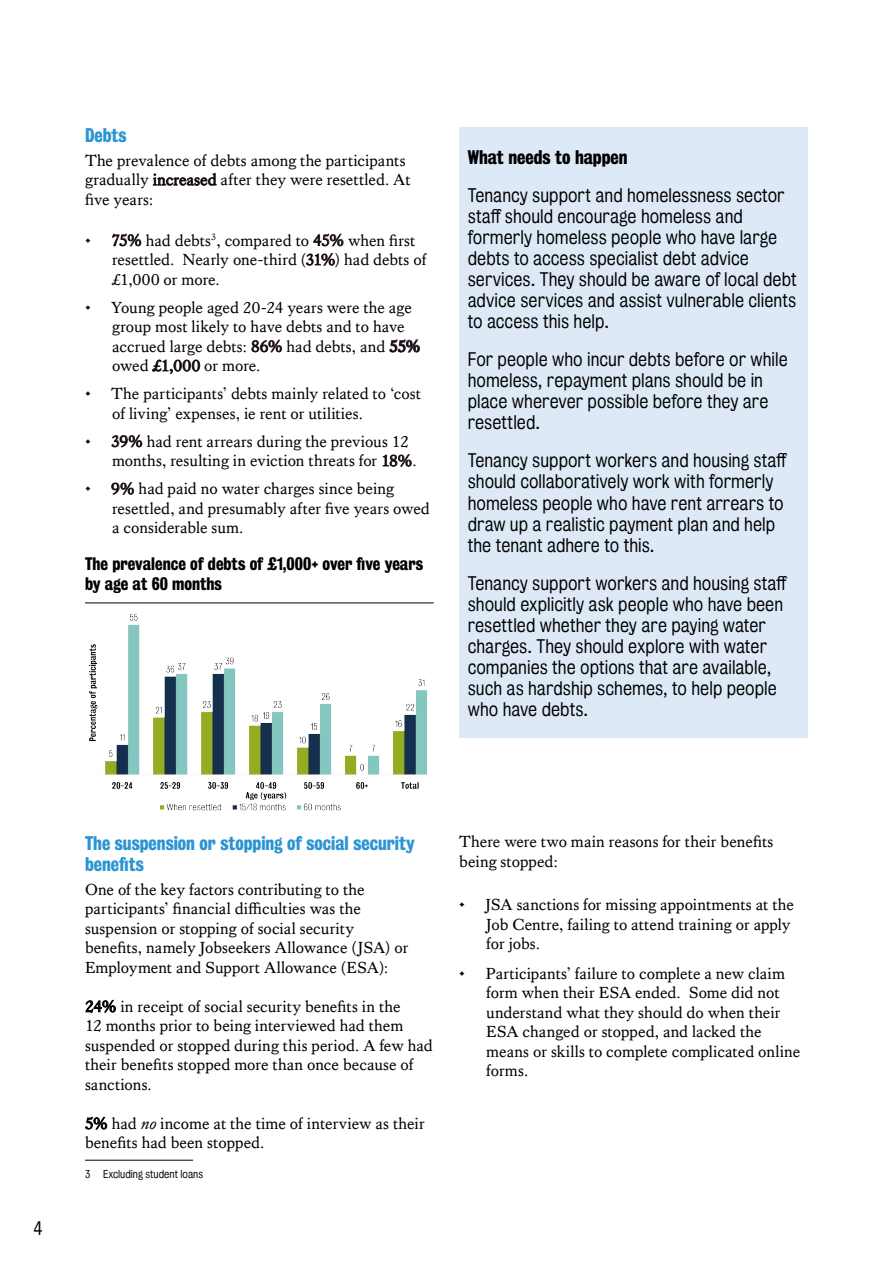
<style>
.page{position:relative;width:893px;height:1263px;background:#fff}
.page>*{position:absolute;margin:0;border:0;box-sizing:border-box;transform-origin:0 0}
.t1{font:18px/21px "Kings Bureau Grot Five One";color:#000}
.t2{font:18px/21px "Kings Bureau Grot Three Seven";color:#2b94d2}
.t3{font:18px "Kings Bureau Grot Three Seven";color:#000}
.t4{font:16.5px/19.5px "Kings Caslon Text";color:#000}
.t5{font:16.5px/19.5px "Kings Bureau Grot Three Seven";color:#000}
.t6{font:10.5px "Kings Bureau Grot Five One";color:#000}
.s1{font-style:italic}
</style>
<div class="page">
<svg style="left:153px;top:173px;width:64px;height:13px"></svg>
<svg style="left:112px;top:233px;width:30px;height:14px"></svg>
<svg style="left:313px;top:233px;width:31px;height:14px"></svg>
<svg style="left:306px;top:253px;width:29px;height:13px"></svg>
<svg style="left:251px;top:339px;width:31px;height:14px"></svg>
<svg style="left:389px;top:339px;width:32px;height:14px"></svg>
<svg style="left:152px;top:359px;width:48px;height:15px"></svg>
<svg style="left:111px;top:434px;width:32px;height:14px"></svg>
<svg style="left:382px;top:454px;width:30px;height:13px"></svg>
<svg style="left:111px;top:482px;width:24px;height:13px"></svg>
<hr style="left:85px;top:1160px;width:108px;height:1px;background:#000">
<div style="left:459px;top:128px;width:349px;height:610px;background:#dee9f8"></div>
<svg style="left:85px;top:1000px;width:31px;height:13px"></svg>
<svg style="left:85px;top:1116px;width:23px;height:14px"></svg>
<hr style="left:85px;top:602px;width:349px;height:1px;background:#000">
<img style="left:89px;top:613px;width:339px;height:198px">
<p class="t2" style="left:85px;top:125px;width:43px">Debts</p>
<p class="t4" style="left:85px;top:150px;width:327px">The prevalence of debts among the participants gradually increased after they were resettled. At five years:</p>
<p class="t4" style="left:112px;top:230px;width:316px;text-indent:-27px">• 75% had debts<sup>3</sup>, compared to 45% when first resettled. Nearly one-third (31%) had debts of £1,000 or more.</p>
<p class="t4" style="left:112px;top:297px;width:310px;text-indent:-27px">• Young people aged 20-24 years were the age group most likely to have debts and to have accrued large debts: 86% had debts, and 55% owed £1,000 or more.</p>
<p class="t4" style="left:112px;top:384px;width:310px;text-indent:-27px">• The participants’ debts mainly related to ‘cost of living’ expenses, ie rent or utilities.</p>
<p class="t4" style="left:112px;top:431px;width:306px;text-indent:-27px">• 39% had rent arrears during the previous 12 months, resulting in eviction threats for 18%.</p>
<p class="t4" style="left:112px;top:479px;width:319px;text-indent:-27px">• 9% had paid no water charges since being resettled, and presumably after five years owed a considerable sum.</p>
<p class="t5" style="left:85px;top:554px;width:339px">The prevalence of debts of £1,000+ over five years by age at 60 months</p>
<p class="t3" style="left:468px;top:147px;width:161px">What needs to happen</p>
<p class="t1" style="left:468px;top:185px;width:330px">Tenancy support and homelessness sector staff should encourage homeless and formerly homeless people who have large debts to access specialist debt advice services. They should be aware of local debt advice services and assist vulnerable clients to access this help.</p>
<p class="t1" style="left:468px;top:349px;width:322px">For people who incur debts before or while homeless, repayment plans should be in place wherever possible before they are resettled.</p>
<p class="t1" style="left:468px;top:450px;width:321px">Tenancy support workers and housing staff should collaboratively work with formerly homeless people who have rent arrears to draw up a realistic payment plan and help the tenant adhere to this.</p>
<p class="t1" style="left:468px;top:572px;width:321px">Tenancy support workers and housing staff should explicitly ask people who have been resettled whether they are paying water charges. They should explore with water companies the options that are available, such as hardship schemes, to help people who have debts.</p>
<p class="t1" style="left:34px;top:1218px;width:10px">4</p>
<p class="t2" style="left:85px;top:833px;width:331px">The suspension or stopping of social security benefits</p>
<p class="t4" style="left:85px;top:879px;width:325px">One of the key factors contributing to the participants’ financial difficulties was the suspension or stopping of social security benefits, namely Jobseekers Allowance (JSA) or Employment and Support Allowance (ESA):</p>
<p class="t4" style="left:85px;top:996px;width:349px">24% in receipt of social security benefits in the<br>12 months prior to being interviewed had them suspended or stopped during this period. A few had their benefits stopped more than once because of sanctions.</p>
<p class="t4" style="left:85px;top:1113px;width:341px">5% had <span class="s1">no</span> income at the time of interview as their benefits had been stopped.</p>
<p class="t6" style="left:85px;top:1168px;width:120px">3 Excluding student loans</p>
<p class="t4" style="left:459px;top:832px;width:316px">There were two main reasons for their benefits being stopped:</p>
<p class="t4" style="left:486px;top:895px;width:309px;text-indent:-27px">• JSA sanctions for missing appointments at the<br>Job Centre, failing to attend training or apply for jobs.</p>
<p class="t4" style="left:486px;top:963px;width:316px;text-indent:-27px">• Participants’ failure to complete a new claim form when their ESA ended. Some did not understand what they should do when their ESA changed or stopped, and lacked the means or skills to complete complicated online forms.</p>
</div>
